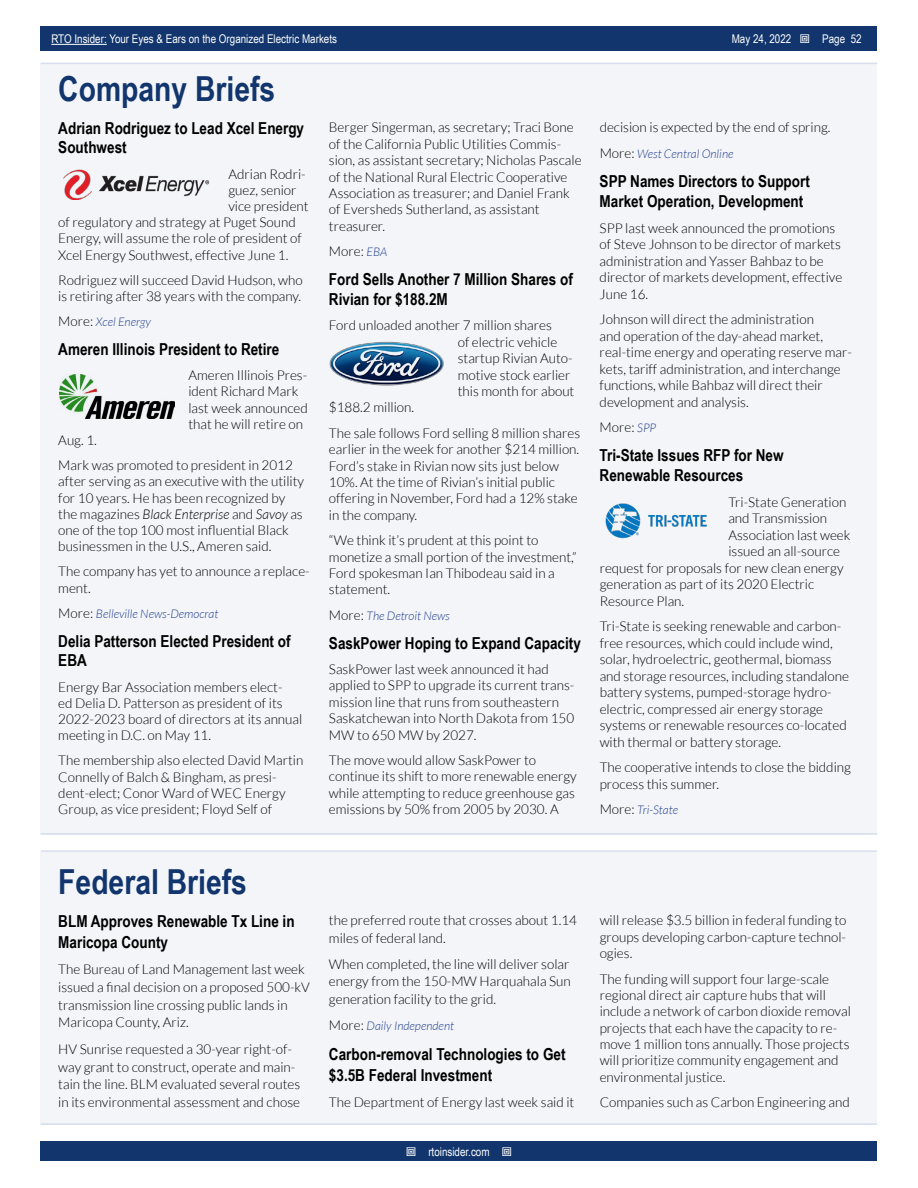
<style>
.page{position:relative;width:918px;height:1188px;background:#fff}
.page>*{position:absolute;margin:0;border:0;box-sizing:border-box;transform-origin:0 0}
.t1{font:700 34.5px "Arial Narrow";color:#11356c}
.t2{font:700 16.5px/19.8px "Arial Narrow";color:#000}
.t3{font:300 13.5px/16.4px "Lato";color:#000}
.t4{font:italic 300 12px "Lato";color:#25408f}
.t5{font:12px "Arial Narrow";color:#fff}
.s1{font-style:normal;font-size:13.5px;color:#000}
.s2{font-style:italic}
.s3{font-style:italic;font-size:12px;color:#25408f}
</style>
<div class="page">
<div style="left:41px;top:1142px;width:836px;height:19px;background:#11356c"></div>
<div style="left:41px;top:27px;width:836px;height:24px;background:#11356c"></div>
<hr style="left:51px;top:44px;width:56px;height:1px;background:#fff">
<div style="left:40px;top:63px;width:836px;height:772px;background:#f3f5f9"></div>
<div style="left:41px;top:852px;width:836px;height:273px;background:#f3f5f9"></div>
<hr style="left:41px;top:833px;width:836px;height:2px;background:#d6deec">
<hr style="left:41px;top:63px;width:836px;height:1px;background:#d6deec">
<hr style="left:41px;top:850px;width:836px;height:2px;background:#d6deec">
<hr style="left:41px;top:1123px;width:836px;height:2px;background:#d6deec">
<img style="left:63px;top:170px;width:147px;height:29px">
<img style="left:60px;top:374px;width:115px;height:44px">
<img style="left:329px;top:341px;width:115px;height:45px">
<img style="left:605px;top:503px;width:102px;height:36px">
<p class="t5" style="left:51px;top:30px;width:287px">RTO Insider: Your Eyes &amp; Ears on the Organized Electric Markets</p>
<p class="t5" style="left:732px;top:30px;width:61px">May 24, 2022</p>
<p class="t5" style="left:822px;top:30px;width:41px">Page 52</p>
<h1 class="t1" style="left:58px;top:63px;width:218px">Company Briefs</h1>
<p class="t2" style="left:58px;top:117px;width:247px">Adrian Rodriguez to Lead Xcel Energy<br>Southwest</p>
<p class="t3" style="left:228px;top:166px;width:79px">Adrian Rodri-</p>
<p class="t3" style="left:228px;top:182px;width:70px">guez, senior</p>
<p class="t3" style="left:228px;top:198px;width:82px">vice president</p>
<p class="t3" style="left:58px;top:214px;width:239px">of regulatory and strategy at Puget Sound</p>
<p class="t3" style="left:58px;top:230px;width:245px">Energy, will assume the role of president of</p>
<p class="t3" style="left:58px;top:247px;width:232px">Xcel Energy Southwest, effective June 1.</p>
<p class="t3" style="left:58px;top:272px;width:246px">Rodriguez will succeed David Hudson, who is retiring after 38 years with the company.</p>
<p class="t4" style="left:58px;top:315px;width:94px"><span class="s1">More:</span> Xcel Energy</p>
<p class="t2" style="left:58px;top:338px;width:223px">Ameren Illinois President to Retire</p>
<p class="t3" style="left:188px;top:367px;width:121px">Ameren Illinois Pres&shy;ident Richard Mark last week announced that he will retire on</p>
<p class="t3" style="left:58px;top:428px;width:236px;line-height:25.2px">Aug. 1.<br>Mark was promoted to president in 2012</p>
<p class="t3" style="left:58px;top:473px;width:247px">after serving as an executive with the utility for 10 years. He has been recognized by the magazines <span class="s2">Black Enterprise</span> and <span class="s2">Savoy</span> as one of the top 100 most influential Black businessmen in the U.S., Ameren said.</p>
<p class="t3" style="left:58px;top:563px;width:253px">The company has yet to announce a replace&shy;ment.</p>
<p class="t4" style="left:58px;top:607px;width:162px"><span class="s1">More:</span> Belleville News-Democrat</p>
<p class="t2" style="left:58px;top:630px;width:234px">Delia Patterson Elected President of<br>EBA</p>
<p class="t3" style="left:58px;top:679px;width:246px">Energy Bar Association members elect-<br>ed Delia D. Patterson as president of its 2022-2023 board of directors at its annual meeting in D.C. on May 11.</p>
<p class="t3" style="left:58px;top:752px;width:247px">The membership also elected David Martin Connelly of Balch &amp; Bingham, as presi&shy;dent-elect; Conor Ward of WEC Energy Group, as vice president; Floyd Self of</p>
<p class="t3" style="left:600px;top:119px;width:231px">decision is expected by the end of spring.</p>
<p class="t4" style="left:600px;top:147px;width:135px"><span class="s1">More:</span> West Central Online</p>
<p class="t2" style="left:600px;top:170px;width:212px">SPP Names Directors to Support<br>Market Operation, Development</p>
<p class="t3" style="left:600px;top:220px;width:244px">SPP last week announced the promotions of Steve Johnson to be director of markets administration and Yasser Bahbaz to be director of markets development, effective June 16.</p>
<p class="t3" style="left:600px;top:311px;width:254px">Johnson will direct the administration<br>and operation of the day-ahead market, real-time energy and operating reserve mar&shy;kets, tariff administration, and interchange functions, while Bahbaz will direct their development and analysis.</p>
<p class="t3" style="left:600px;top:419px;width:58px">More: <span class="s3">SPP</span></p>
<p class="t2" style="left:600px;top:444px;width:185px">Tri-State Issues RFP for New<br>Renewable Resources</p>
<p class="t3" style="left:728px;top:494px;width:120px">Tri-State Generation</p>
<p class="t3" style="left:728px;top:510px;width:100px">and Transmission</p>
<p class="t3" style="left:728px;top:527px;width:124px">Association last week</p>
<p class="t3" style="left:728px;top:543px;width:113px">issued an all-source</p>
<p class="t3" style="left:600px;top:560px;width:245px">request for proposals for new clean energy</p>
<p class="t3" style="left:600px;top:576px;width:216px">generation as part of its 2020 Electric</p>
<p class="t3" style="left:600px;top:593px;width:85px">Resource Plan.</p>
<p class="t3" style="left:600px;top:618px;width:251px">Tri-State is seeking renewable and carbon&shy;free resources, which could include wind, solar, hydroelectric, geothermal, biomass and storage resources, including standalone battery systems, pumped-storage hydro&shy;electric, compressed air energy storage systems or renewable resources co-located with thermal or battery storage.</p>
<p class="t3" style="left:600px;top:759px;width:253px">The cooperative intends to close the bidding process this summer.</p>
<p class="t4" style="left:600px;top:803px;width:80px"><span class="s1">More:</span> Tri-State</p>
<p class="t3" style="left:329px;top:119px;width:254px">Berger Singerman, as secretary; Traci Bone of the California Public Utilities Commis&shy;sion, as assistant secretary; Nicholas Pascale of the National Rural Electric Cooperative Association as treasurer; and Daniel Frank of Eversheds Sutherland, as assistant treasurer.</p>
<p class="t3" style="left:329px;top:243px;width:60px">More: <span class="s3">EBA</span></p>
<p class="t2" style="left:329px;top:269px;width:245px">Ford Sells Another 7 Million Shares of<br>Rivian for $188.2M</p>
<p class="t3" style="left:329px;top:318px;width:224px">Ford unloaded another 7 million shares</p>
<p class="t3" style="left:458px;top:334px;width:101px">of electric vehicle</p>
<p class="t3" style="left:458px;top:350px;width:117px">startup Rivian Auto-</p>
<p class="t3" style="left:458px;top:367px;width:114px">motive stock earlier</p>
<p class="t3" style="left:458px;top:383px;width:118px">this month for about</p>
<p class="t3" style="left:329px;top:399px;width:87px">$188.2 million.</p>
<p class="t3" style="left:329px;top:425px;width:253px">The sale follows Ford selling 8 million shares earlier in the week for another $214 million.<br>Ford’s stake in Rivian now sits just below 10%. At the time of Rivian’s initial public offering in November, Ford had a 12% stake in the company.</p>
<p class="t3" style="left:329px;top:532px;width:249px">“We think it’s prudent at this point to monetize a small portion of the investment,” Ford spokesman Ian Thibodeau said in a statement.</p>
<p class="t4" style="left:329px;top:609px;width:122px"><span class="s1">More:</span> The Detroit News</p>
<p class="t2" style="left:329px;top:632px;width:253px">SaskPower Hoping to Expand Capacity</p>
<p class="t3" style="left:329px;top:661px;width:247px">SaskPower last week announced it had applied to SPP to upgrade its current trans&shy;mission line that runs from southeastern Saskatchewan into North Dakota from 150<br>MW to 650 MW by 2027.</p>
<p class="t3" style="left:329px;top:752px;width:249px">The move would allow SaskPower to continue its shift to more renewable energy while attempting to reduce greenhouse gas emissions by 50% from 2005 by 2030. A</p>
<h1 class="t1" style="left:58px;top:856px;width:190px">Federal Briefs</h1>
<p class="t2" style="left:58px;top:909px;width:238px;line-height:21.3px">BLM Approves Renewable Tx Line in<br>Maricopa County</p>
<p class="t3" style="left:58px;top:961px;width:253px;line-height:17.7px">The Bureau of Land Management last week issued a final decision on a proposed 500-kV transmission line crossing public lands in Maricopa County, Ariz.</p>
<p class="t3" style="left:58px;top:1040px;width:243px;line-height:17.7px">HV Sunrise requested a 30-year right-of&shy;way grant to construct, operate and main&shy;tain the line. BLM evaluated several routes in its environmental assessment and chose</p>
<p class="t3" style="left:329px;top:912px;width:250px;line-height:17.2px">the preferred route that crosses about 1.14 miles of federal land.</p>
<p class="t3" style="left:329px;top:956px;width:243px;line-height:17.2px;text-align:justify">When completed, the line will deliver solar energy from the 150-MW Harquahala Sun generation facility to the grid.</p>
<p class="t4" style="left:329px;top:1019px;width:127px"><span class="s1">More:</span> Daily Independent</p>
<p class="t2" style="left:329px;top:1043px;width:238px;line-height:20.9px">Carbon-removal Technologies to Get $3.5B Federal Investment</p>
<p class="t3" style="left:329px;top:1094px;width:247px">The Department of Energy last week said it</p>
<p class="t5" style="left:428px;top:1143px;width:63px">rtoinsider.com</p>
<p class="t3" style="left:600px;top:912px;width:248px;text-align:justify">will release $3.5 billion in federal funding to groups developing carbon-capture technol&shy;ogies.</p>
<p class="t3" style="left:600px;top:971px;width:253px">The funding will support four large-scale regional direct air capture hubs that will include a network of carbon dioxide removal projects that each have the capacity to re&shy;move 1 million tons annually. Those projects will prioritize community engagement and environmental justice.</p>
<p class="t3" style="left:600px;top:1094px;width:252px">Companies such as Carbon Engineering and</p>
</div>
